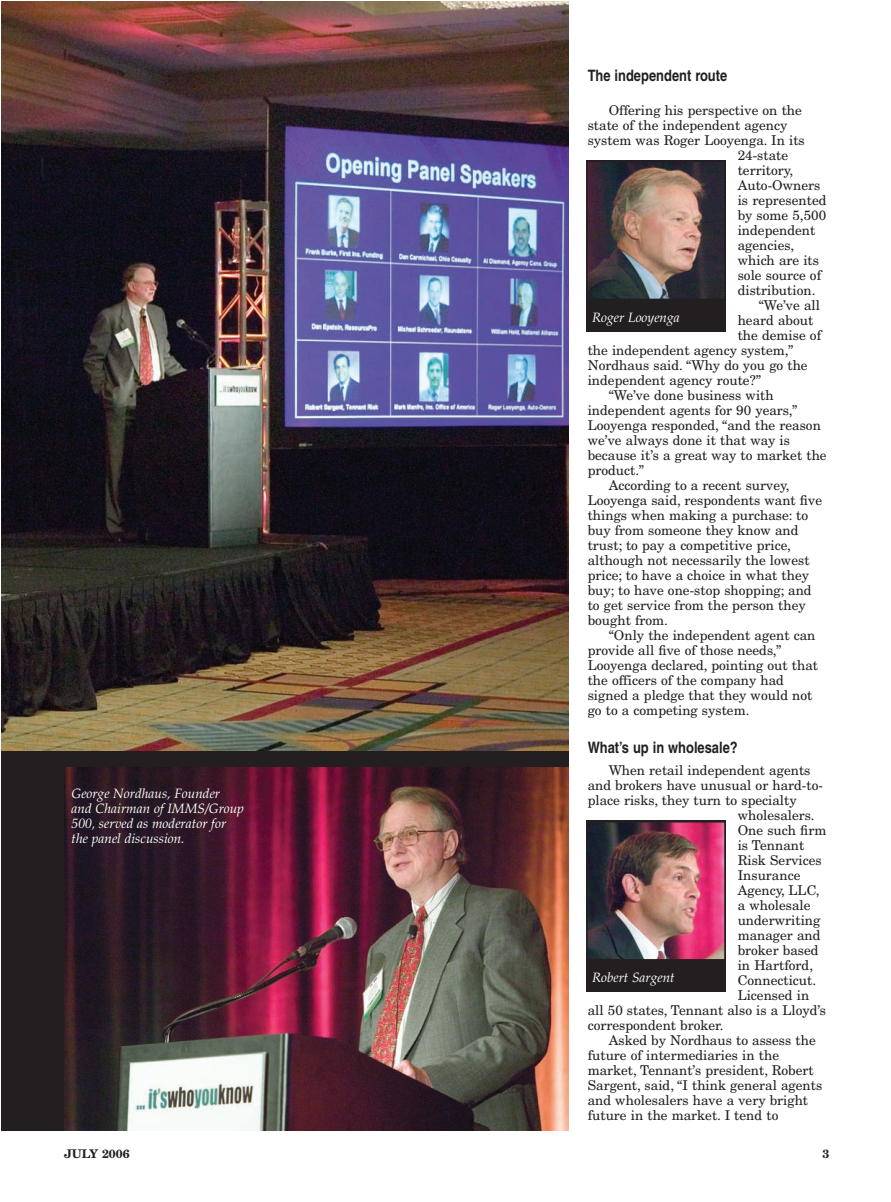
<style>
.page{position:relative;width:891px;height:1202px;background:#fff}
.page>*{position:absolute;margin:0;border:0;box-sizing:border-box;transform-origin:0 0}
.t1{font:700 15.75px "Helvetica";color:#231f20;scale:.82 1}
.t2{font:13.5px "New Century Schlbk";color:#231f20}
.t3{font:italic 13.5px/15px "Palatino";color:#fff}
.t4{font:700 12px "New Century Schlbk";color:#231f20}
</style>
<div class="page">
<img style="left:1px;top:1px;width:725px;height:1130px">
<p class="t3" style="left:72px;top:788px;width:174px">George Nordhaus, Founder<br>and Chairman of IMMS/Group<br>500, served as moderator for the panel discussion.</p>
<p class="t1" style="left:588px;top:70px;width:172px">The independent route</p>
<p class="t2" style="left:609px;top:105px;width:195px">Offering his perspective on the</p>
<p class="t2" style="left:588px;top:120px;width:201px">state of the independent agency</p>
<p class="t2" style="left:588px;top:135px;width:219px">system was Roger Looyenga. In its</p>
<p class="t2" style="left:738px;top:150px;width:52px">24-state</p>
<p class="t2" style="left:738px;top:165px;width:57px">territory,</p>
<p class="t2" style="left:738px;top:180px;width:84px">Auto-Owners</p>
<p class="t2" style="left:738px;top:195px;width:90px">is represented</p>
<p class="t2" style="left:738px;top:210px;width:90px">by some 5,500</p>
<p class="t2" style="left:738px;top:225px;width:79px">independent</p>
<p class="t2" style="left:738px;top:240px;width:58px">agencies,</p>
<p class="t2" style="left:738px;top:255px;width:83px">which are its</p>
<p class="t2" style="left:738px;top:270px;width:85px">sole source of</p>
<p class="t2" style="left:738px;top:285px;width:79px">distribution.</p>
<p class="t2" style="left:759px;top:300px;width:63px">“We’ve all</p>
<p class="t2" style="left:738px;top:315px;width:77px">heard about</p>
<p class="t2" style="left:738px;top:330px;width:85px">the demise of</p>
<p class="t2" style="left:588px;top:345px;width:207px">the independent agency system,”</p>
<p class="t2" style="left:588px;top:360px;width:221px">Nordhaus said. “Why do you go the</p>
<p class="t2" style="left:588px;top:375px;width:175px">independent agency route?”</p>
<p class="t2" style="left:609px;top:390px;width:167px">“We’ve done business with</p>
<p class="t2" style="left:588px;top:405px;width:211px">independent agents for 90 years,”</p>
<p class="t2" style="left:588px;top:420px;width:235px">Looyenga responded, “and the reason</p>
<p class="t2" style="left:588px;top:435px;width:204px">we’ve always done it that way is</p>
<p class="t2" style="left:588px;top:450px;width:240px">because it’s a great way to market the</p>
<p class="t2" style="left:588px;top:465px;width:58px">product.”</p>
<p class="t2" style="left:609px;top:480px;width:182px">According to a recent survey,</p>
<p class="t2" style="left:588px;top:495px;width:236px">Looyenga said, respondents want five</p>
<p class="t2" style="left:588px;top:510px;width:222px">things when making a purchase: to</p>
<p class="t2" style="left:588px;top:525px;width:212px">buy from someone they know and</p>
<p class="t2" style="left:588px;top:540px;width:205px">trust; to pay a competitive price,</p>
<p class="t2" style="left:588px;top:555px;width:223px">although not necessarily the lowest</p>
<p class="t2" style="left:588px;top:570px;width:223px">price; to have a choice in what they</p>
<p class="t2" style="left:588px;top:585px;width:225px">buy; to have one-stop shopping; and</p>
<p class="t2" style="left:588px;top:600px;width:219px">to get service from the person they</p>
<p class="t2" style="left:588px;top:615px;width:82px">bought from.</p>
<p class="t2" style="left:609px;top:630px;width:208px">“Only the independent agent can</p>
<p class="t2" style="left:588px;top:645px;width:195px">provide all five of those needs,”</p>
<p class="t2" style="left:588px;top:660px;width:232px">Looyenga declared, pointing out that</p>
<p class="t2" style="left:588px;top:675px;width:198px">the officers of the company had</p>
<p class="t2" style="left:588px;top:690px;width:226px">signed a pledge that they would not</p>
<p class="t2" style="left:588px;top:705px;width:163px">go to a competing system.</p>
<p class="t1" style="left:588px;top:741px;width:185px">What’s up in wholesale?</p>
<p class="t2" style="left:609px;top:765px;width:203px">When retail independent agents</p>
<p class="t2" style="left:588px;top:780px;width:237px">and brokers have unusual or hard-to-</p>
<p class="t2" style="left:588px;top:795px;width:211px">place risks, they turn to specialty</p>
<p class="t2" style="left:738px;top:810px;width:78px">wholesalers.</p>
<p class="t2" style="left:738px;top:825px;width:90px">One such firm</p>
<p class="t2" style="left:738px;top:840px;width:68px">is Tennant</p>
<p class="t2" style="left:738px;top:855px;width:86px">Risk Services</p>
<p class="t2" style="left:738px;top:870px;width:64px">Insurance</p>
<p class="t2" style="left:738px;top:885px;width:83px">Agency, LLC,</p>
<p class="t2" style="left:738px;top:900px;width:74px">a wholesale</p>
<p class="t2" style="left:738px;top:915px;width:84px">underwriting</p>
<p class="t2" style="left:738px;top:930px;width:84px">manager and</p>
<p class="t2" style="left:738px;top:945px;width:82px">broker based</p>
<p class="t2" style="left:738px;top:960px;width:77px">in Hartford,</p>
<p class="t2" style="left:738px;top:975px;width:80px">Connecticut.</p>
<p class="t2" style="left:738px;top:990px;width:73px">Licensed in</p>
<p class="t2" style="left:588px;top:1005px;width:240px">all 50 states, Tennant also is a Lloyd’s</p>
<p class="t2" style="left:588px;top:1020px;width:137px">correspondent broker.</p>
<p class="t2" style="left:609px;top:1035px;width:209px">Asked by Nordhaus to assess the</p>
<p class="t2" style="left:588px;top:1050px;width:193px">future of intermediaries in the</p>
<p class="t2" style="left:588px;top:1065px;width:228px">market, Tennant’s president, Robert</p>
<p class="t2" style="left:588px;top:1080px;width:236px">Sargent, said, “I think general agents</p>
<p class="t2" style="left:588px;top:1095px;width:222px">and wholesalers have a very bright</p>
<p class="t2" style="left:588px;top:1110px;width:192px">future in the market. I tend to</p>
<p class="t3" style="left:592px;top:311px;width:89px">Roger Looyenga</p>
<p class="t3" style="left:592px;top:972px;width:84px">Robert Sargent</p>
<p class="t4" style="left:64px;top:1149px;width:67px">JULY 2006</p>
<p class="t4" style="left:822px;top:1149px;width:8px">3</p>
</div>
